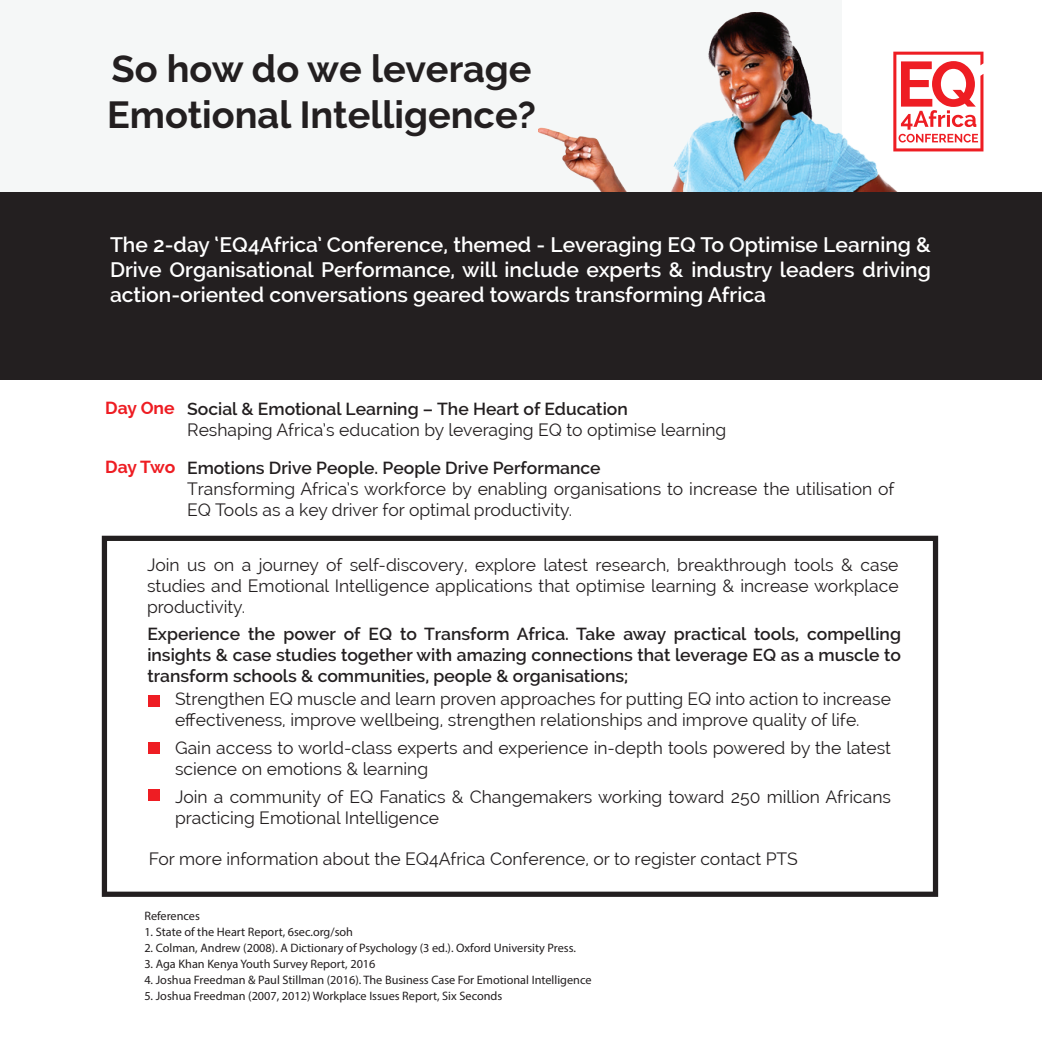
<style>
.page{position:relative;width:1042px;height:1042px;background:#fff}
.page>*{position:absolute;margin:0;border:0;box-sizing:border-box;transform-origin:0 0}
.t1{font:700 37.98px/45.5px "Raleway";color:#231f20}
.t2{font:600 21px/25.2px "Raleway";color:#fff;text-align:justify}
.t3{font:17.5px/21px "Raleway";color:#231f20}
.t4{font:600 17.5px/21px "Raleway";color:#231f20;text-align:justify}
.t5{font:700 17.5px "Raleway";letter-spacing:-.015em;color:#ee1d23}
.t6{font:12.25px "Myriad Pro";color:#231f20}
</style>
<div class="page">
<div style="left:0;top:0;width:842px;height:193px;background:#f5f7f7"></div>
<img style="left:539px;top:12px;width:389px;height:181px">
<div style="left:0;top:193px;width:1042px;height:187px;background:#231f20"></div>
<svg style="left:893px;top:52px;width:90px;height:99px"></svg>
<div style="left:102px;top:536px;width:836px;height:361px;border:5px solid #231f20"></div>
<div style="left:149px;top:695px;width:11px;height:11px;background:#ee1d23"></div>
<div style="left:149px;top:742px;width:11px;height:11px;background:#ee1d23"></div>
<div style="left:149px;top:789px;width:11px;height:12px;background:#ee1d23"></div>
<h1 class="t1" style="left:107px;top:46px;width:430px">So how do we leverage<br>Emotional Intelligence?</h1>
<p class="t2" style="left:110px;top:232px;width:822px">The 2-day ‘EQ4Africa’ Conference, themed - Leveraging EQ To Optimise Learning &amp; Drive Organisational Performance, will include experts &amp; industry leaders driving action-oriented conversations geared towards transforming Africa</p>
<p class="t5" style="left:105px;top:398px;width:71px">Day One</p>
<p class="t5" style="left:105px;top:457px;width:72px">Day Two</p>
<p class="t4" style="left:187px;top:398px;width:442px">Social &amp; Emotional Learning – The Heart of Education</p>
<p class="t3" style="left:187px;top:419px;width:541px">Reshaping Africa’s education by leveraging EQ to optimise learning</p>
<p class="t4" style="left:187px;top:457px;width:415px">Emotions Drive People. People Drive Performance</p>
<p class="t3" style="left:187px;top:478px;width:709px">Transforming Africa’s workforce by enabling organisations to increase the utilisation of<br>EQ Tools as a key driver for optimal productivity.</p>
<p class="t3" style="left:147px;top:554px;width:753px;text-align:justify">Join us on a journey of self-discovery, explore latest research, breakthrough tools &amp; case studies and Emotional Intelligence applications that optimise learning &amp; increase workplace productivity.</p>
<p class="t4" style="left:147px;top:623px;width:755px">Experience the power of EQ to Transform Africa. Take away practical tools, compelling insights &amp; case studies together with amazing connections that leverage EQ as a muscle to transform schools &amp; communities, people &amp; organisations;</p>
<p class="t3" style="left:175px;top:688px;width:717px">Strengthen EQ muscle and learn proven approaches for putting EQ into action to increase effectiveness, improve wellbeing, strengthen relationships and improve quality of life.</p>
<p class="t3" style="left:175px;top:737px;width:717px">Gain access to world-class experts and experience in-depth tools powered by the latest science on emotions &amp; learning</p>
<p class="t3" style="left:175px;top:786px;width:717px">Join a community of EQ Fanatics &amp; Changemakers working toward 250 million Africans practicing Emotional Intelligence</p>
<p class="t3" style="left:149px;top:848px;width:650px">For more information about the EQ4Africa Conference, or to register contact PTS</p>
<p class="t6" style="left:144px;top:908px;width:57px">References</p>
<p class="t6" style="left:144px;top:924px;width:210px">1. State of the Heart Report, 6sec.org/soh</p>
<p class="t6" style="left:144px;top:940px;width:433px">2. Colman, Andrew (2008). A Dictionary of Psychology (3 ed.). Oxford University Press.</p>
<p class="t6" style="left:144px;top:956px;width:233px">3. Aga Khan Kenya Youth Survey Report, 2016</p>
<p class="t6" style="left:144px;top:972px;width:449px">4. Joshua Freedman &amp; Paul Stillman (2016). The Business Case For Emotional Intelligence</p>
<p class="t6" style="left:144px;top:988px;width:359px">5. Joshua Freedman (2007, 2012) Workplace Issues Report, Six Seconds</p>
</div>
